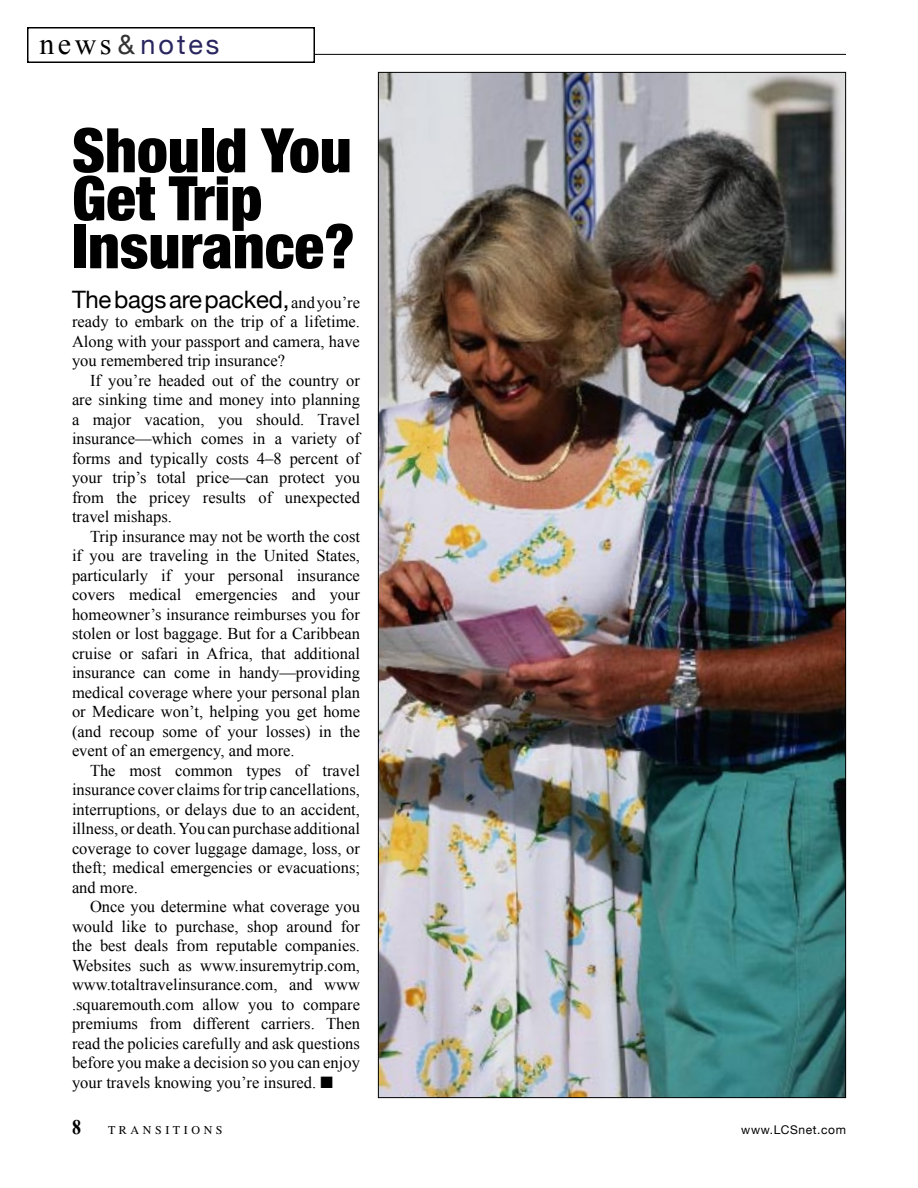
<style>
.page{position:relative;width:918px;height:1188px;background:#fff}
.page>*{position:absolute;margin:0;border:0;box-sizing:border-box;transform-origin:0 0}
.t1{font:900 condensed 61.5px/48px "Helvetica Neue";color:#000}
.t2{font:27px "Helvetica Neue";letter-spacing:.11em;color:#29265f}
.t3{font:24px "Helvetica Neue";letter-spacing:-.01em;color:#000}
.t4{font:16.5px/19.5px "Times New Roman";color:#000;text-align:justify}
.t5{font:12px "Helvetica Neue";letter-spacing:.05em;color:#000}
.t6{font:12px "Times";letter-spacing:.3em;color:#000}
.s1{font-family:"Times New Roman";font-size:30px;color:#000}
.s2{color:#333}
.s3{font-family:"Times New Roman";font-size:16.5px}
</style>
<div class="page">
<hr style="left:315px;top:54px;width:531px;height:1px;background:#000">
<div style="left:27px;top:27px;width:288px;height:36px;border:2px solid #000"></div>
<img style="left:380px;top:74px;width:464px;height:1022px">
<h2 class="t2" style="left:39px;top:28px;width:182px"><span class="s1">news</span><span class="s2">&amp;</span>notes</h2>
<h1 class="t1" style="left:72px;top:125px;width:284px">Should You<br>Get Trip<br>Insurance?</h1>
<h3 class="t3" style="left:72px;top:285px;width:290px">The bags are packed, <span class="s3">and you’re</span></h3>
<p class="t4" style="left:72px;top:311px;width:290px">ready to embark on the trip of a lifetime.<br>Along with your passport and camera, have you remembered trip insurance?</p>
<p class="t4" style="left:72px;top:370px;width:290px;text-indent:18px">If you’re headed out of the country or are sinking time and money into planning a major vacation, you should. Travel insurance—which comes in a variety of forms and typically costs 4–8 percent of your trip’s total price—can protect you from the pricey results of unexpected travel mishaps.</p>
<p class="t4" style="left:72px;top:526px;width:290px;text-indent:18px">Trip insurance may not be worth the cost if you are traveling in the United States, particularly if your personal insurance covers medical emergencies and your homeowner’s insurance reimburses you for stolen or lost baggage. But for a Caribbean cruise or safari in Africa, that additional insurance can come in handy—providing medical coverage where your personal plan or Medicare won’t, helping you get home (and recoup some of your losses) in the event of an emergency, and more.</p>
<p class="t4" style="left:72px;top:760px;width:290px;text-indent:18px">The most common types of travel insurance cover claims for trip cancellations, interruptions, or delays due to an accident, illness, or death. You can purchase additional coverage to cover luggage damage, loss, or theft; medical emergencies or evacuations; and more.</p>
<p class="t4" style="left:72px;top:896px;width:290px;text-indent:18px">Once you determine what coverage you would like to purchase, shop around for the best deals from reputable companies.<br>Websites such as www.insuremytrip.com, www.totaltravelinsurance.com, and www .squaremouth.com allow you to compare premiums from different carriers. Then read the policies carefully and ask questions before you make a decision so you can enjoy your travels knowing you’re insured. ■</p>
<p class="t6" style="left:108px;top:1123px;width:116px">TRANSITIONS</p>
<p class="t5" style="left:741px;top:1123px;width:106px">www.LCSnet.com</p>
</div>
